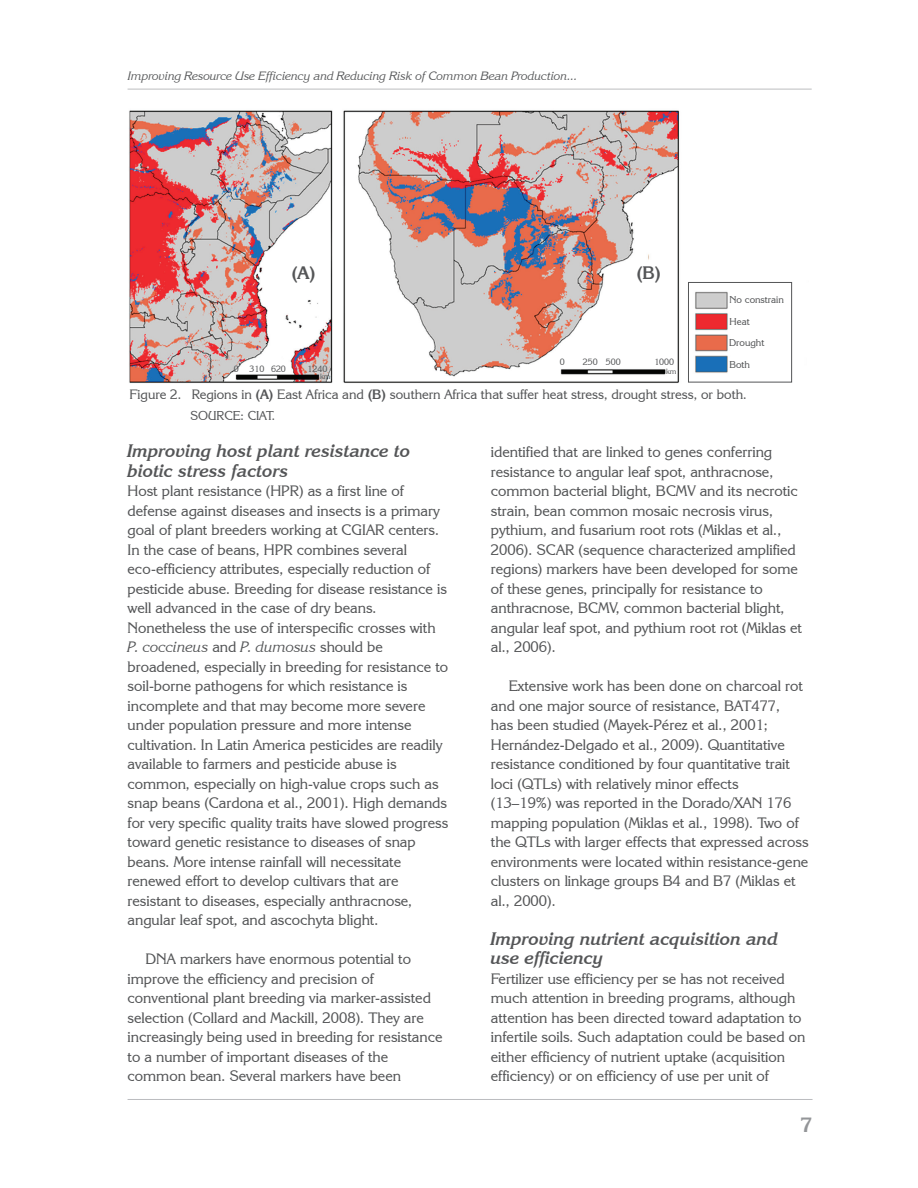
<style>
.page{position:relative;width:918px;height:1188px;background:#fff}
.page>*{position:absolute;margin:0;border:0;box-sizing:border-box;transform-origin:0 0}
.t1{font:700 21px "Korinna IT Cby BT";color:#939598}
.t2{font:italic 700 18px/19.5px "Korinna IT Cby BT";color:#545557}
.t3{font:700 18px "Korinna IT Cby BT";color:#545557}
.t4{font:15px/19.5px "Korinna IT Cby BT";color:#545557}
.t5{font:13.5px "Korinna IT Cby BT";color:#545557}
.t6{font:12.75px "Korinna IT Cby BT";color:#545557}
.t7{font:italic 12px "Korinna IT Cby BT";color:#545557}
.t8{font:9.9px/20.9px "Korinna IT Cby BT";color:#545557}
.t9{font:9px "Korinna IT Cby BT";color:#545557}
.t10{font:7.5px "Korinna IT Cby BT";color:#545557}
.s1{font-weight:700}
.s2{font-style:italic}
</style>
<div class="page">
<hr style="left:128px;top:1099px;width:685px;height:1px;background:#bcbdc0">
<hr style="left:128px;top:89px;width:684px;height:1px;background:#bcbdc0">
<img style="left:129px;top:110px;width:664px;height:273px">
<div style="left:688px;top:282px;width:104px;height:100px;border:1px solid #545557"></div>
<p class="t7" style="left:128px;top:69px;width:451px">Improving Resource Use Efficiency and Reducing Risk of Common Bean Production...</p>
<p class="t3" style="left:291px;top:262px;width:26px">(A)</p>
<p class="t3" style="left:636px;top:262px;width:26px">(B)</p>
<p class="t9" style="left:560px;top:357px;width:6px">0</p>
<p class="t9" style="left:583px;top:357px;width:39px">250 500</p>
<p class="t9" style="left:654px;top:357px;width:21px">1000</p>
<p class="t9" style="left:234px;top:363px;width:53px">0 310 620</p>
<p class="t9" style="left:308px;top:363px;width:21px">1240</p>
<p class="t10" style="left:666px;top:366px;width:12px">km</p>
<p class="t10" style="left:320px;top:372px;width:12px">km</p>
<p class="t8" style="left:730px;top:289px;width:56px">No constrain</p>
<p class="t8" style="left:729px;top:311px;width:37px">Heat<br>Drought</p>
<p class="t8" style="left:730px;top:354px;width:22px">Both</p>
<p class="t5" style="left:129px;top:386px;width:619px">Figure 2. Regions in <span class="s1">(A)</span> East Africa and <span class="s1">(B)</span> southern Africa that suffer heat stress, drought stress, or both.</p>
<p class="t6" style="left:191px;top:408px;width:86px">SOURCE: CIAT.</p>
<p class="t2" style="left:128px;top:441px;width:284px">Improving host plant resistance to biotic stress factors</p>
<p class="t4" style="left:128px;top:481px;width:322px">Host plant resistance (HPR) as a first line of defense against diseases and insects is a primary goal of plant breeders working at CGIAR centers.<br>In the case of beans, HPR combines several eco-efficiency attributes, especially reduction of pesticide abuse. Breeding for disease resistance is well advanced in the case of dry beans.<br>Nonetheless the use of interspecific crosses with <span class="s2">P. coccineus</span> and <span class="s2">P. dumosus</span> should be broadened, especially in breeding for resistance to soil-borne pathogens for which resistance is incomplete and that may become more severe under population pressure and more intense cultivation. In Latin America pesticides are readily available to farmers and pesticide abuse is common, especially on high-value crops such as snap beans (Cardona et al., 2001). High demands for very specific quality traits have slowed progress toward genetic resistance to diseases of snap beans. More intense rainfall will necessitate renewed effort to develop cultivars that are resistant to diseases, especially anthracnose, angular leaf spot, and ascochyta blight.</p>
<p class="t4" style="left:128px;top:949px;width:317px;text-indent:18px">DNA markers have enormous potential to improve the efficiency and precision of conventional plant breeding via marker-assisted selection (Collard and Mackill, 2008). They are increasingly being used in breeding for resistance to a number of important diseases of the common bean. Several markers have been</p>
<p class="t4" style="left:491px;top:442px;width:313px">identified that are linked to genes conferring resistance to angular leaf spot, anthracnose, common bacterial blight, BCMV and its necrotic strain, bean common mosaic necrosis virus, pythium, and fusarium root rots (Miklas et al., 2006). SCAR (sequence characterized amplified regions) markers have been developed for some of these genes, principally for resistance to anthracnose, BCMV, common bacterial blight, angular leaf spot, and pythium root rot (Miklas et al., 2006).</p>
<p class="t4" style="left:491px;top:676px;width:319px;text-indent:18px">Extensive work has been done on charcoal rot and one major source of resistance, BAT477,<br>has been studied (Mayek-Pérez et al., 2001; Hernández-Delgado et al., 2009). Quantitative resistance conditioned by four quantitative trait loci (QTLs) with relatively minor effects<br>(13–19%) was reported in the Dorado/XAN 176 mapping population (Miklas et al., 1998). Two of the QTLs with larger effects that expressed across environments were located within resistance-gene clusters on linkage groups B4 and B7 (Miklas et al., 2000).</p>
<p class="t2" style="left:491px;top:929px;width:289px">Improving nutrient acquisition and use efficiency</p>
<p class="t4" style="left:491px;top:969px;width:316px">Fertilizer use efficiency per se has not received much attention in breeding programs, although attention has been directed toward adaptation to infertile soils. Such adaptation could be based on either efficiency of nutrient uptake (acquisition efficiency) or on efficiency of use per unit of</p>
<h1 class="t1" style="left:800px;top:1112px;width:14px">7</h1>
</div>
